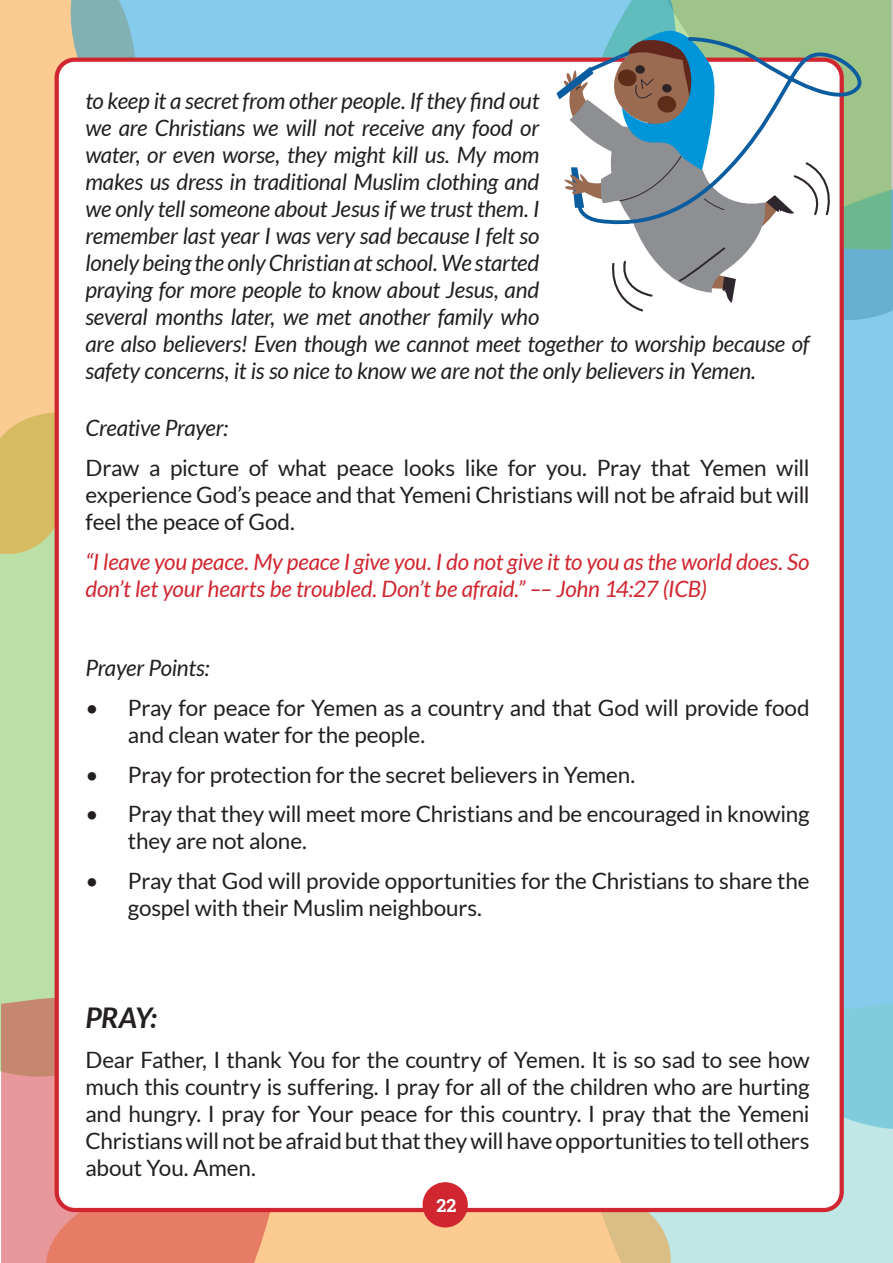
<style>
.page{position:relative;width:893px;height:1263px;background:#fff}
.page>*{position:absolute;margin:0;border:0;box-sizing:border-box;transform-origin:0 0}
.t1{font:italic 700 28.5px "Lato";color:#231f20}
.t2{font:22.5px/27px "Lato";letter-spacing:-.015em;color:#231f20}
.t3{font:italic 22.5px/27px "Lato";letter-spacing:-.01em;color:#231f20}
.t4{font:italic 22.5px/27px "Lato";letter-spacing:-.01em;color:#d12630}
.t5{font:700 18px "Roboto Slab";color:#fff}
</style>
<div class="page">
<svg style="left:844px;top:189px;width:49px;height:814px;background:#82c9e9"></svg>
<svg style="left:674px;top:1003px;width:219px;height:260px;background:#afd9dd"></svg>
<div style="left:0;top:555px;width:55px;height:435px;background:#bbe0a5"></div>
<svg style="left:687px;top:0;width:204px;height:250px;background:#96c189"></svg>
<svg style="left:291px;top:1212px;width:383px;height:51px;background:#f4c991"></svg>
<svg style="left:0;top:0;width:55px;height:555px;background:#f1c686"></svg>
<svg style="left:0;top:990px;width:291px;height:273px;background:#e18b7c"></svg>
<svg style="left:49px;top:0;width:638px;height:321px;background:#90c0d3"></svg>
<div style="left:57px;top:60px;width:785px;height:1150px;background:#fff;border-radius:18px"></div>
<div style="left:423px;top:1182px;width:45px;height:45px;background:#d12630;border-radius:50%"></div>
<svg style="left:833px;top:35px;width:41px;height:197px;background:#a4b891"></svg>
<svg style="left:556px;top:29px;width:277px;height:283px"></svg>
<p class="t3" style="left:85px;top:88px;width:726px">to keep it a secret from other people. If they find out<br>we are Christians we will not receive any food or<br>water, or even worse, they might kill us. My mom<br>makes us dress in traditional Muslim clothing and<br>we only tell someone about Jesus if we trust them. I<br>remember last year I was very sad because I felt so<br>lonely being the only Christian at school. We started<br>praying for more people to know about Jesus, and<br>several months later, we met another family who<br>are also believers! Even though we cannot meet together to worship because of safety concerns, it is so nice to know we are not the only believers in Yemen.</p>
<p class="t3" style="left:85px;top:415px;width:144px">Creative Prayer:</p>
<p class="t2" style="left:85px;top:454px;width:726px;text-align:justify">Draw a picture of what peace looks like for you. Pray that Yemen will experience God’s peace and that Yemeni Christians will not be afraid but will feel the peace of God.</p>
<p class="t4" style="left:85px;top:548px;width:726px">“I leave you peace. My peace I give you. I do not give it to you as the world does. So don’t let your hearts be troubled. Don’t be afraid.” –– John 14:27 (ICB)</p>
<p class="t3" style="left:85px;top:655px;width:126px">Prayer Points:</p>
<p class="t2" style="left:128px;top:694px;width:683px;text-indent:-43px">• Pray for peace for Yemen as a country and that God will provide food and clean water for the people.</p>
<p class="t2" style="left:85px;top:761px;width:551px">• Pray for protection for the secret believers in Yemen.</p>
<p class="t2" style="left:128px;top:800px;width:683px;text-indent:-43px">• Pray that they will meet more Christians and be encouraged in knowing they are not alone.</p>
<p class="t2" style="left:128px;top:867px;width:683px;text-indent:-43px">• Pray that God will provide opportunities for the Christians to share the gospel with their Muslim neighbours.</p>
<p class="t1" style="left:85px;top:1002px;width:73px">PRAY:</p>
<p class="t2" style="left:85px;top:1046px;width:726px;text-align:justify">Dear Father, I thank You for the country of Yemen. It is so sad to see how much this country is suffering. I pray for all of the children who are hurting and hungry. I pray for Your peace for this country. I pray that the Yemeni Christians will not be afraid but that they will have opportunities to tell others about You. Amen.</p>
<p class="t5" style="left:437px;top:1193px;width:21px">22</p>
</div>
